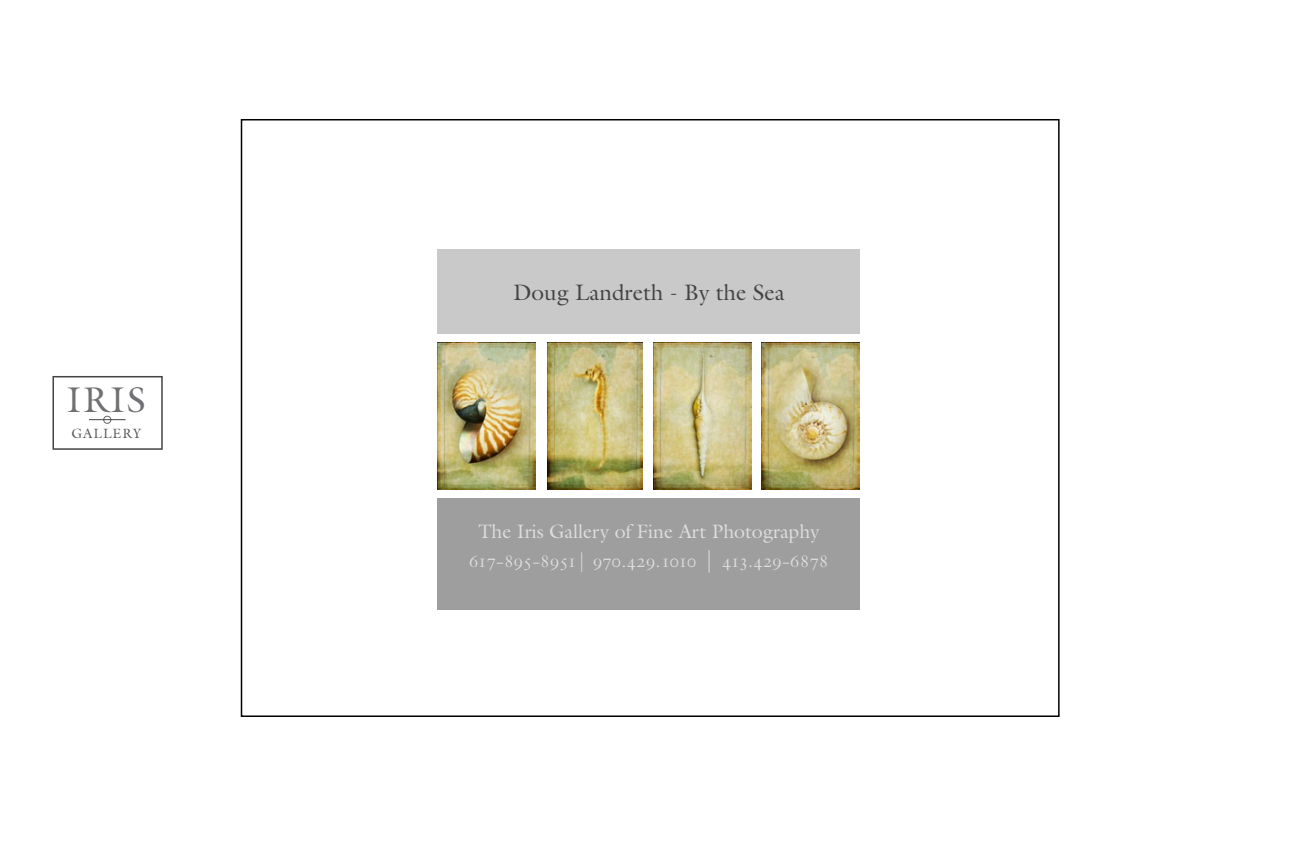
<style>
.page{position:relative;width:1296px;height:857px;background:#fff}
.page>*{position:absolute;margin:0;border:0;box-sizing:border-box;transform-origin:0 0}
.t1{font:36px "Galliard";color:#6f7073}
.t2{font:22.5px "Galliard";color:#444}
.t3{font:19.5px "Bembo SC";letter-spacing:.01em;color:#ddd}
.t4{font:19.5px "Galliard";color:#ddd}
.t5{font:13.5px "Galliard";letter-spacing:.075em;color:#5a5a5a}
.s1{font-size:22.5px}
</style>
<div class="page">
<div style="left:437px;top:249px;width:423px;height:84px;background:#c9c9c9"></div>
<div style="left:437px;top:497px;width:423px;height:112px;background:#9e9e9e"></div>
<img style="left:437px;top:342px;width:98px;height:147px">
<img style="left:547px;top:342px;width:96px;height:147px">
<img style="left:654px;top:342px;width:98px;height:147px">
<img style="left:762px;top:342px;width:98px;height:147px">
<div style="left:103px;top:416px;width:8px;height:7px;border:1px solid #636466;border-radius:50%"></div>
<hr style="left:89px;top:419px;width:37px;height:1px;background:#444">
<div style="left:52px;top:376px;width:111px;height:74px;border:2px solid #444"></div>
<h1 class="t1" style="left:67px;top:377px;width:81px">IRIS</h1>
<p class="t5" style="left:72px;top:425px;width:71px">GALLERY</p>
<p class="t2" style="left:513px;top:278px;width:273px">Doug Landreth - By the Sea</p>
<p class="t4" style="left:478px;top:519px;width:342px">The Iris Gallery of Fine Art Photography</p>
<p class="t3" style="left:469px;top:550px;width:361px">617-895-8951| 970.429.1010 <span class="s1">|</span> 413.429-6878</p>
</div>
